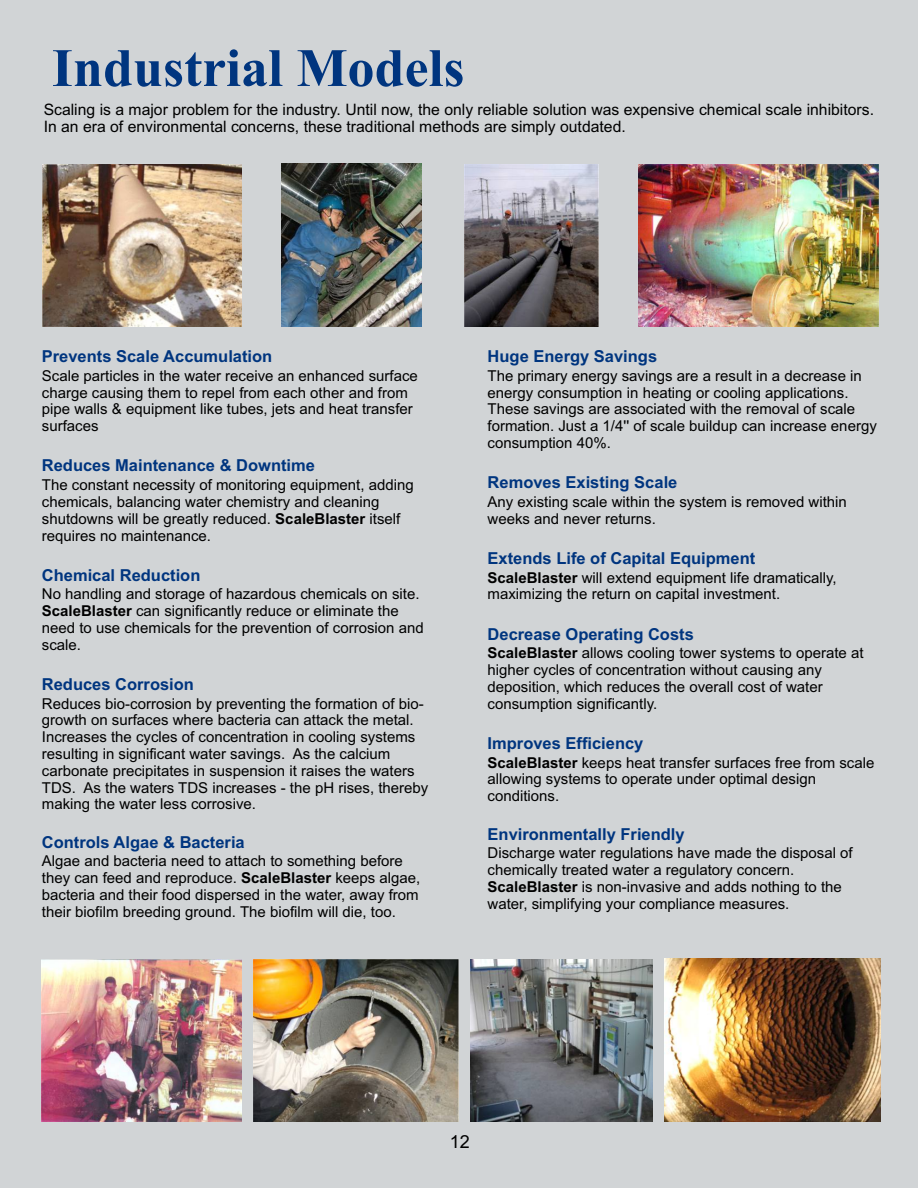
<style>
.page{position:relative;width:918px;height:1188px;background:#d1d4d6}
.page>*{position:absolute;margin:0;border:0;box-sizing:border-box;transform-origin:0 0}
.t1{font:700 54px "Times New Roman";color:#00357f}
.t2{font:18px "Arial";color:#000}
.t3{font:700 16.5px "Arial";color:#00357f}
.t4{font:15.75px/17.5px "Arial";color:#000}
.t5{font:15px/16.8px "Arial";color:#000}
.s1{font-weight:700}
</style>
<div class="page">
<img style="left:281px;top:164px;width:141px;height:162px">
<img style="left:254px;top:959px;width:204px;height:162px">
<img style="left:465px;top:164px;width:133px;height:162px">
<img style="left:665px;top:959px;width:216px;height:162px">
<img style="left:43px;top:164px;width:198px;height:162px">
<img style="left:41px;top:959px;width:201px;height:162px">
<img style="left:471px;top:959px;width:181px;height:162px">
<img style="left:638px;top:164px;width:241px;height:162px">
<h1 class="t1" style="left:52px;top:49px;width:414px">Industrial Models</h1>
<p class="t4" style="left:44px;top:102px;width:832px">Scaling is a major problem for the industry. Until now, the only reliable solution was expensive chemical scale inhibitors.<br>In an era of environmental concerns, these traditional methods are simply outdated.</p>
<p class="t3" style="left:42px;top:350px;width:232px">Prevents Scale Accumulation</p>
<p class="t3" style="left:488px;top:350px;width:171px">Huge Energy Savings</p>
<p class="t5" style="left:42px;top:369px;width:378px">Scale particles in the water receive an enhanced surface</p>
<p class="t5" style="left:488px;top:369px;width:376px">The primary energy savings are a result in a decrease in</p>
<p class="t5" style="left:42px;top:385px;width:367px">charge causing them to repel from each other and from</p>
<p class="t5" style="left:488px;top:385px;width:363px">energy consumption in heating or cooling applications.</p>
<p class="t5" style="left:42px;top:402px;width:373px">pipe walls &amp; equipment like tubes, jets and heat transfer</p>
<p class="t5" style="left:488px;top:402px;width:369px">These savings are associated with the removal of scale</p>
<p class="t5" style="left:42px;top:419px;width:58px">surfaces</p>
<p class="t5" style="left:488px;top:419px;width:391px">formation. Just a 1/4'' of scale buildup can increase energy consumption 40%.</p>
<p class="t5" style="left:42px;top:478px;width:373px">The constant necessity of monitoring equipment, adding chemicals, balancing water chemistry and cleaning</p>
<p class="t3" style="left:42px;top:459px;width:275px">Reduces Maintenance &amp; Downtime</p>
<p class="t3" style="left:488px;top:476px;width:191px">Removes Existing Scale</p>
<p class="t5" style="left:488px;top:495px;width:361px">Any existing scale within the system is removed within</p>
<p class="t5" style="left:42px;top:511px;width:360px">shutdowns will be greatly reduced. <span class="s1">ScaleBlaster</span> itself</p>
<p class="t5" style="left:488px;top:511px;width:170px">weeks and never returns.</p>
<p class="t5" style="left:42px;top:528px;width:171px">requires no maintenance.</p>
<p class="t5" style="left:488px;top:570px;width:351px"><span class="s1">ScaleBlaster</span> will extend equipment life dramatically,</p>
<p class="t5" style="left:42px;top:587px;width:379px">No handling and storage of hazardous chemicals on site.</p>
<p class="t5" style="left:488px;top:587px;width:294px">maximizing the return on capital investment.</p>
<p class="t5" style="left:42px;top:604px;width:383px"><span class="s1">ScaleBlaster</span> can significantly reduce or eliminate the need to use chemicals for the prevention of corrosion and scale.</p>
<p class="t5" style="left:488px;top:646px;width:378px"><span class="s1">ScaleBlaster</span> allows cooling tower systems to operate at higher cycles of concentration without causing any deposition, which reduces the overall cost of water</p>
<p class="t5" style="left:42px;top:696px;width:383px">Reduces bio-corrosion by preventing the formation of bio-</p>
<p class="t5" style="left:488px;top:696px;width:171px">consumption significantly.</p>
<p class="t5" style="left:42px;top:713px;width:375px;text-align:justify">growth on surfaces where bacteria can attack the metal.<br>Increases the cycles of concentration in cooling systems resulting in significant water savings. As the calcium</p>
<p class="t3" style="left:488px;top:552px;width:269px">Extends Life of Capital Equipment</p>
<p class="t3" style="left:42px;top:569px;width:160px">Chemical Reduction</p>
<p class="t3" style="left:488px;top:628px;width:208px">Decrease Operating Costs</p>
<p class="t3" style="left:42px;top:678px;width:154px">Reduces Corrosion</p>
<p class="t3" style="left:488px;top:737px;width:157px">Improves Efficiency</p>
<p class="t5" style="left:488px;top:755px;width:388px"><span class="s1">ScaleBlaster</span> keeps heat transfer surfaces free from scale</p>
<p class="t5" style="left:42px;top:763px;width:374px">carbonate precipitates in suspension it raises the waters</p>
<p class="t5" style="left:488px;top:772px;width:330px">allowing systems to operate under optimal design</p>
<p class="t5" style="left:42px;top:780px;width:388px">TDS. As the waters TDS increases - the pH rises, thereby</p>
<p class="t5" style="left:488px;top:789px;width:73px">conditions.</p>
<p class="t5" style="left:42px;top:797px;width:216px">making the water less corrosive.</p>
<p class="t3" style="left:42px;top:836px;width:204px">Controls Algae &amp; Bacteria</p>
<p class="t5" style="left:42px;top:854px;width:363px">Algae and bacteria need to attach to something before</p>
<p class="t5" style="left:42px;top:871px;width:380px">they can feed and reproduce. <span class="s1">ScaleBlaster</span> keeps algae,</p>
<p class="t5" style="left:42px;top:888px;width:378px">bacteria and their food dispersed in the water, away from</p>
<p class="t5" style="left:42px;top:904px;width:356px">their biofilm breeding ground. The biofilm will die, too.</p>
<p class="t3" style="left:488px;top:828px;width:199px">Environmentally Friendly</p>
<p class="t5" style="left:488px;top:846px;width:367px">Discharge water regulations have made the disposal of</p>
<p class="t5" style="left:488px;top:863px;width:308px">chemically treated water a regulatory concern.</p>
<p class="t5" style="left:488px;top:880px;width:356px"><span class="s1">ScaleBlaster</span> is non-invasive and adds nothing to the</p>
<p class="t5" style="left:488px;top:896px;width:303px">water, simplifying your compliance measures.</p>
<p class="t2" style="left:450px;top:1134px;width:22px">12</p>
</div>
